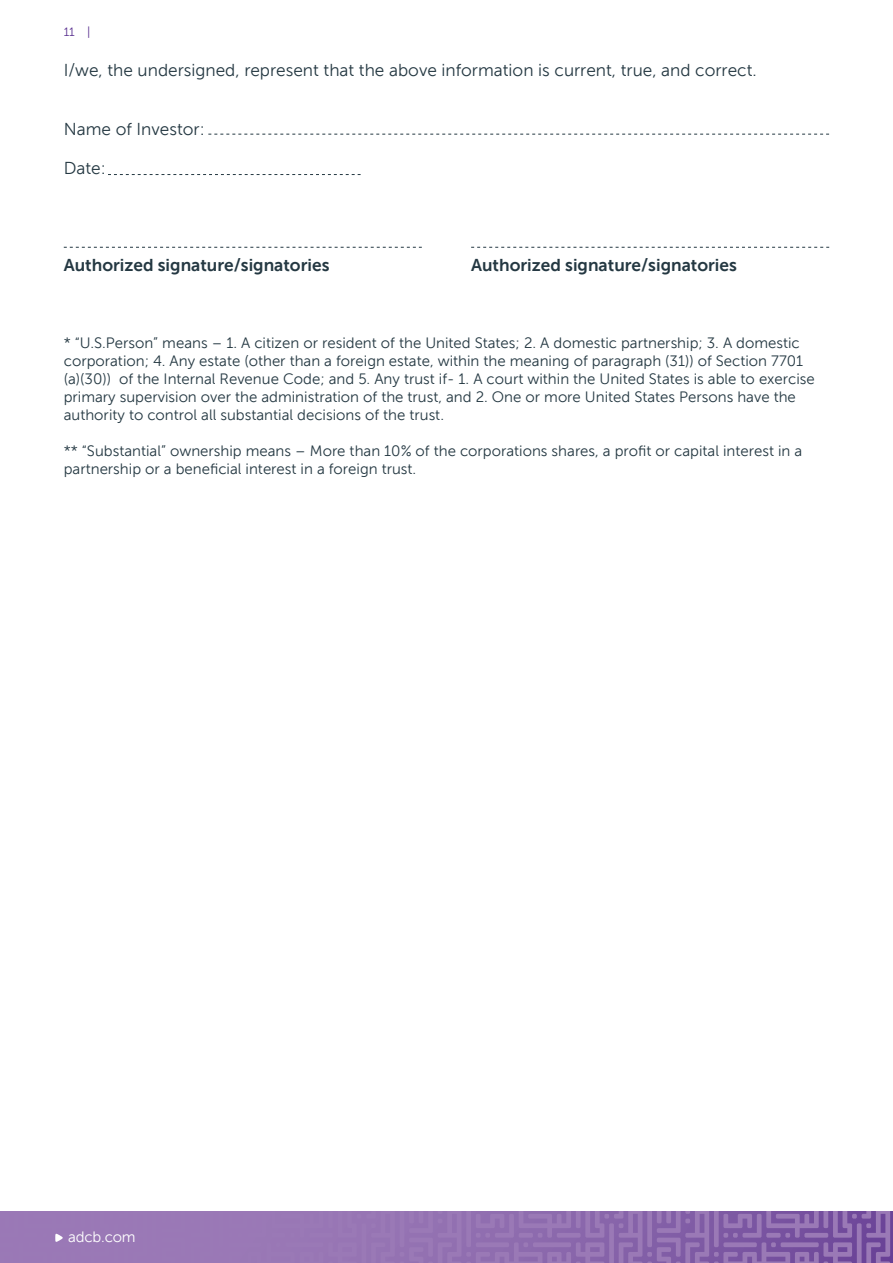
<style>
.page{position:relative;width:893px;height:1263px;background:#fff}
.page>*{position:absolute;margin:0;border:0;box-sizing:border-box;transform-origin:0 0}
.t1{font:17.25px "Museo Sans 300";color:#243842}
.t2{font:17.25px "Museo Sans 700";color:#243842}
.t3{font:15px/18px "Museo Sans 300";color:#243842}
.t4{font:15px "Museo Sans 300";letter-spacing:-.01em;color:#fff}
.t5{font:12px "Museo Sans 300";color:#572d8e}
</style>
<div class="page">
<svg style="left:0;top:1212px;width:893px;height:51px;background:#9270b1"></svg>
<svg style="left:55px;top:1234px;width:8px;height:8px"></svg>
<svg style="left:208px;top:134px;width:621px;height:1px"></svg>
<svg style="left:64px;top:247px;width:358px;height:1px"></svg>
<svg style="left:471px;top:247px;width:358px;height:1px"></svg>
<svg style="left:108px;top:174px;width:253px;height:1px"></svg>
<p class="t5" style="left:64px;top:26px;width:13px">11</p>
<p class="t5" style="left:87px;top:26px;width:5px">|</p>
<p class="t1" style="left:64px;top:61px;width:694px">/I we, the undersigned, represent that the above information is current, true, and correct.</p>
<p class="t1" style="left:64px;top:119px;width:142px">Name of Investor:</p>
<p class="t1" style="left:64px;top:158px;width:44px">Date:</p>
<p class="t2" style="left:64px;top:255px;width:267px">Authorized signature/signatories</p>
<p class="t2" style="left:471px;top:255px;width:267px">Authorized signature/signatories</p>
<p class="t3" style="left:64px;top:333px;width:738px">* “U .S. Person” means – 1. A citizen or resident of the United States; 2. A domestic partnership; 3. A domestic</p>
<p class="t3" style="left:64px;top:351px;width:741px">corporation; 4. Any estate (other than a foreign estate, within the meaning of paragraph (31)) of Section 7701</p>
<p class="t3" style="left:119px;top:369px;width:697px">of the Internal Revenue Code; and 5. Any trust -i f 1. A court within the United States is able to exercise</p>
<p class="t3" style="left:64px;top:369px;width:734px">a( )(30))<br>primary supervision over the administration of the trust, and 2. One or more United States Persons have the authority to control all substantial decisions of the trust.</p>
<p class="t3" style="left:64px;top:441px;width:740px">** “Substantial” ownership means – More than 10% of the corporations shares a, profit or capital interest in a partnership or a beneficial interest in a foreign trust.</p>
<p class="t4" style="left:68px;top:1228px;width:69px">adcb.com</p>
</div>
